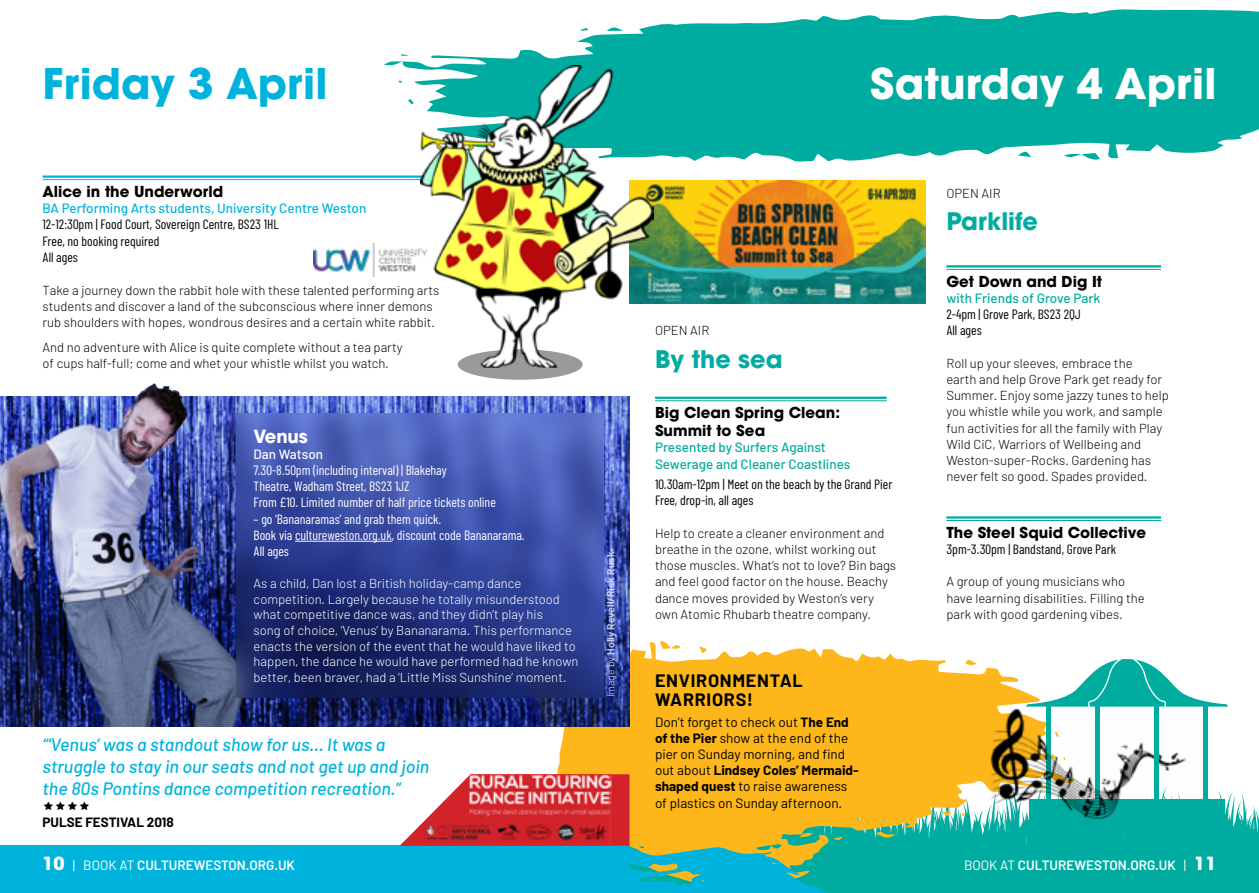
<style>
.page{position:relative;width:1259px;height:893px;background:#fff}
.page>*{position:absolute;margin:0;border:0;box-sizing:border-box;transform-origin:0 0}
.t1{font:700 42px "ITC Avant Garde Std";color:#fff}
.t2{font:700 42px "ITC Avant Garde Std";color:#00b3dc}
.t3{font:700 24px "ITC Avant Garde Std";color:#00aca0}
.t4{font:italic 500 18px/21.6px "Barlow";color:#00b3dc}
.t5{font:700 18px/19.2px "Barlow";letter-spacing:.04em;color:#000}
.t6{font:700 18px "ITC Avant Garde Std";letter-spacing:-.01em;color:#fff}
.t7{font:700 15px/18px "ITC Avant Garde Std";color:#000}
.t8{font:13.5px/16.2px "Barlow Condensed";color:#fff}
.t9{font:13.5px/16.2px "Barlow Condensed";color:#000}
.t10{font:13.5px/16.2px "Barlow";color:#000}
.t11{font:500 13.5px/16.2px "Barlow";color:#00aca0}
.t12{font:600 13.5px "Barlow";color:#fff}
.t13{font:500 13.5px "Barlow";color:#00b3dc}
.t14{font:700 13.5px "Barlow";color:#000}
.t15{font:500 13.5px "Barlow";color:#fff}
.t16{font:300 13.05px/16.2px "Barlow";color:#000}
.t17{font:300 13.05px/15.6px "Barlow";color:#fff}
.t18{font:700 10.5px "Barlow";color:#fff}
.s1{font-weight:400}
.s2{font-weight:700}
.s3{font-family:"ITC Avant Garde Std";font-weight:700;font-size:18px}
</style>
<div class="page">
<svg style="left:556px;top:639px;width:470px;height:135px;fill:#fdb71a"></svg>
<div style="left:574px;top:695px;width:345px;height:79px;background:#fdb71a"></div>
<div style="left:0;top:846px;width:629px;height:47px;background:#00b3dc"></div>
<img style="left:0;top:396px;width:629px;height:330px">
<img style="left:237px;top:414px;width:367px;height:283px">
<img style="left:117px;top:383px;width:70px;height:83px">
<svg style="left:384px;top:9px;width:875px;height:153px;fill:#00aca0"></svg>
<hr style="left:655px;top:397px;width:232px;height:2px;background:#00aca0">
<hr style="left:655px;top:400px;width:232px;height:1px;background:#00aca0">
<hr style="left:295px;top:541px;width:97px;height:1px;background:#fff">
<hr style="left:43px;top:175px;width:388px;height:3px;background:#00b3dc">
<hr style="left:43px;top:179px;width:388px;height:1px;background:#00b3dc">
<hr style="left:946px;top:265px;width:215px;height:2px;background:#00aca0">
<hr style="left:946px;top:269px;width:215px;height:1px;background:#00aca0">
<hr style="left:946px;top:516px;width:215px;height:3px;background:#00aca0">
<hr style="left:946px;top:520px;width:215px;height:1px;background:#00aca0">
<img style="left:653px;top:181px;width:272px;height:123px">
<svg style="left:1026px;top:659px;width:202px;height:48px"></svg>
<hr style="left:1203px;top:707px;width:4px;height:113px;background:#00aca0">
<img style="left:976px;top:700px;width:223px;height:74px">
<div style="left:1154px;top:707px;width:5px;height:113px;background:#00aca0"></div>
<svg style="left:611px;top:774px;width:648px;height:119px;background:#66b181"></svg>
<img style="left:400px;top:774px;width:211px;height:72px">
<svg style="left:457px;top:349px;width:125px;height:31px"></svg>
<img style="left:420px;top:66px;width:233px;height:301px">
<img style="left:314px;top:243px;width:113px;height:34px">
<h1 class="t2" style="left:43px;top:56px;width:286px">Friday 3 April</h1>
<h1 class="t1" style="left:870px;top:56px;width:348px">Saturday 4 April</h1>
<p class="t7" style="left:43px;top:182px;width:182px">Alice in the Underworld</p>
<p class="t13" style="left:43px;top:200px;width:325px">BA Performing Arts students, University Centre Weston</p>
<p class="t9" style="left:43px;top:216px;width:238px">12-12:30pm | Food Court, Sovereign Centre, BS23 1HL<br>Free, no booking required<br>All ages</p>
<p class="t16" style="left:43px;top:282px;width:398px">Take a journey down the rabbit hole with these talented performing arts students and discover a land of the subconscious where inner demons rub shoulders with hopes, wondrous desires and a certain white rabbit.</p>
<p class="t16" style="left:43px;top:338px;width:362px">And no adventure with Alice is quite complete without a tea party of cups half-full; come and whet your whistle whilst you watch.</p>
<h3 class="t6" style="left:254px;top:424px;width:56px">Venus</h3>
<p class="t15" style="left:254px;top:446px;width:71px">Dan Watson</p>
<p class="t8" style="left:254px;top:462px;width:244px">7.30-8.50pm (including interval) | Blakehay<br>Theatre, Wadham Street, BS23 1JZ<br>From £10. Limited number of half price tickets online</p>
<p class="t8" style="left:254px;top:510px;width:273px">– go ‘Bananaramas’ and grab them quick.<br>Book via cultureweston.org.uk, discount code Bananarama.<br>All ages</p>
<p class="t17" style="left:254px;top:575px;width:326px">As a child, Dan lost a British holiday-camp dance competition. Largely because he totally misunderstood what competitive dance was, and they didn’t play his<br>song of choice, ‘Venus’ by Bananarama. This performance enacts the version of the event that he would have liked to happen, the dance he would have performed had he known better, been braver, had a ‘Little Miss Sunshine’ moment.</p>
<h3 class="t4" style="left:43px;top:734px;width:388px">“‘Venus’ was a standout show for us... It was a struggle to stay in our seats and not get up and join the 80s Pontins dance competition recreation.”</h3>
<p class="t14" style="left:43px;top:814px;width:133px">PULSE FESTIVAL 2018</p>
<p class="t18" style="left:604px;top:697px;width:147px;rotate:-90deg"><span class="s1">Image by</span> Holly Revell/Risk Rusk</p>
<p class="t16" style="left:655px;top:322px;width:56px">OPEN AIR</p>
<h2 class="t3" style="left:655px;top:343px;width:129px">By the sea</h2>
<p class="t7" style="left:655px;top:403px;width:186px">Big Clean Spring Clean:<br>Summit to Sea</p>
<p class="t11" style="left:655px;top:439px;width:197px">Presented by Surfers Against<br>Sewerage and Cleaner Coastlines</p>
<p class="t9" style="left:655px;top:476px;width:239px">10.30am-12pm | Meet on the beach by the Grand Pier<br>Free, drop-in, all ages</p>
<p class="t16" style="left:655px;top:525px;width:243px">Help to create a cleaner environment and breathe in the ozone, whilst working out those muscles. What’s not to love? Bin bags and feel good factor on the house. Beachy dance moves provided by Weston’s very own Atomic Rhubarb theatre company.</p>
<h3 class="t5" style="left:655px;top:671px;width:149px">ENVIRONMENTAL<br>WARRIORS!</h3>
<p class="t10" style="left:655px;top:713px;width:205px">Don’t forget to check out <span class="s2">The End of the Pier</span> show at the end of the pier on Sunday morning, and find out about <span class="s2">Lindsey Coles’ Mermaid&shy;shaped quest</span> to raise awareness of plastics on Sunday afternoon.</p>
<p class="t16" style="left:946px;top:185px;width:56px">OPEN AIR</p>
<h2 class="t3" style="left:946px;top:205px;width:93px">Parklife</h2>
<p class="t7" style="left:946px;top:272px;width:157px">Get Down and Dig It</p>
<p class="t11" style="left:946px;top:290px;width:155px">with Friends of Grove Park</p>
<p class="t9" style="left:946px;top:306px;width:136px">2-4pm | Grove Park, BS23 2QJ<br>All ages</p>
<p class="t16" style="left:946px;top:355px;width:224px">Roll up your sleeves, embrace the<br>earth and help Grove Park get ready for Summer. Enjoy some jazzy tunes to help you whistle while you work, and sample fun activities for all the family with Play Wild CiC, Warriors of Wellbeing and Weston-super-Rocks. Gardening has never felt so good. Spades provided.</p>
<p class="t7" style="left:946px;top:523px;width:201px">The Steel Squid Collective</p>
<p class="t9" style="left:946px;top:541px;width:171px">3pm-3.30pm | Bandstand, Grove Park</p>
<p class="t16" style="left:946px;top:573px;width:200px">A group of young musicians who have learning disabilities. Filling the park with good gardening vibes.</p>
<p class="t12" style="left:43px;top:857px;width:254px"><span class="s3">10</span> <span class="s1">| BOOK AT</span> CULTUREWESTON.ORG.UK</p>
<p class="t12" style="left:964px;top:857px;width:254px"><span class="s1">BOOK AT</span> CULTUREWESTON.ORG.UK <span class="s1">|</span> <span class="s3">11</span></p>
</div>
